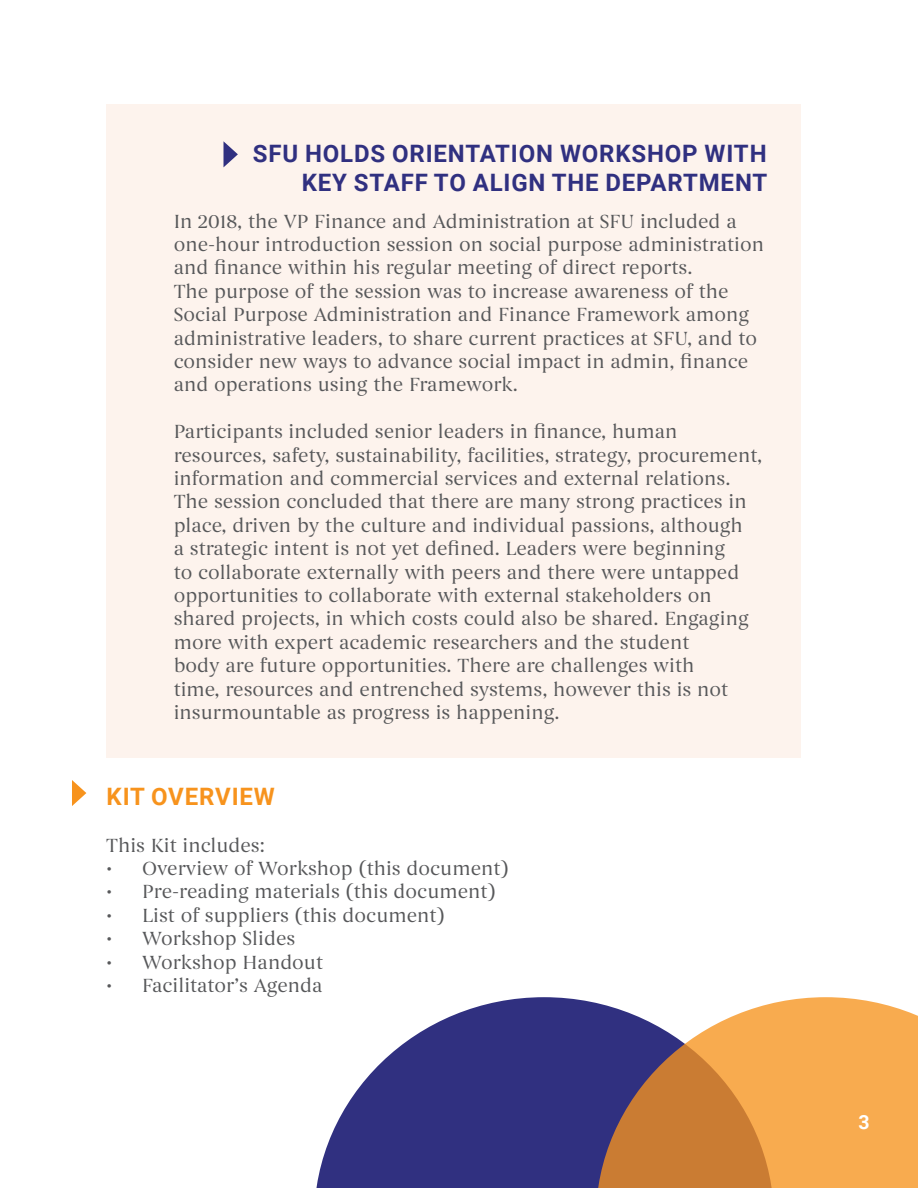
<style>
.page{position:relative;width:918px;height:1188px;background:#fff}
.page>*{position:absolute;margin:0;border:0;box-sizing:border-box;transform-origin:0 0}
.t1{font:700 24px/28.8px "Roboto";letter-spacing:.035em;color:#303080;text-align:right}
.t2{font:700 24px "Roboto";letter-spacing:.035em;color:#f7931d}
.t3{font:19.5px/23.4px "Begum";color:#57585a}
.t4{font:700 19.5px "Roboto";color:#fff}
</style>
<div class="page">
<svg style="left:316px;top:997px;width:280px;height:191px"></svg>
<svg style="left:596px;top:997px;width:322px;height:191px;background:#d6975a"></svg>
<div style="left:106px;top:104px;width:695px;height:654px;background:#fdf3ed"></div>
<svg style="left:72px;top:780px;width:14px;height:26px"></svg>
<svg style="left:224px;top:142px;width:14px;height:25px"></svg>
<p class="t1" style="left:253px;top:138px;width:516px">SFU HOLDS ORIENTATION WORKSHOP WITH<br>KEY STAFF TO ALIGN THE DEPARTMENT</p>
<p class="t3" style="left:174px;top:210px;width:592px">In 2018, the VP Finance and Administration at SFU included a one-hour introduction session on social purpose administration and finance within his regular meeting of direct reports.<br>The purpose of the session was to increase awareness of the Social Purpose Administration and Finance Framework among administrative leaders, to share current practices at SFU, and to consider new ways to advance social impact in admin, finance and operations using the Framework.</p>
<p class="t3" style="left:174px;top:420px;width:590px">Participants included senior leaders in finance, human resources, safety, sustainability, facilities, strategy, procurement, information and commercial services and external relations.<br>The session concluded that there are many strong practices in place, driven by the culture and individual passions, although<br>a strategic intent is not yet defined. Leaders were beginning<br>to collaborate externally with peers and there were untapped opportunities to collaborate with external stakeholders on shared projects, in which costs could also be shared. Engaging more with expert academic researchers and the student<br>body are future opportunities. There are challenges with<br>time, resources and entrenched systems, however this is not insurmountable as progress is happening.</p>
<p class="t2" style="left:107px;top:779px;width:170px">KIT OVERVIEW</p>
<p class="t3" style="left:106px;top:834px;width:160px">This Kit includes:</p>
<p class="t3" style="left:106px;top:857px;width:404px">• Overview of Workshop (this document)</p>
<p class="t3" style="left:106px;top:880px;width:391px">• Pre-reading materials (this document)</p>
<p class="t3" style="left:106px;top:904px;width:340px">• List of suppliers (this document)</p>
<p class="t3" style="left:106px;top:927px;width:191px">• Workshop Slides</p>
<p class="t3" style="left:106px;top:951px;width:218px">• Workshop Handout</p>
<p class="t3" style="left:106px;top:974px;width:218px">• Facilitator’s Agenda</p>
<p class="t4" style="left:858px;top:1108px;width:13px">3</p>
</div>
